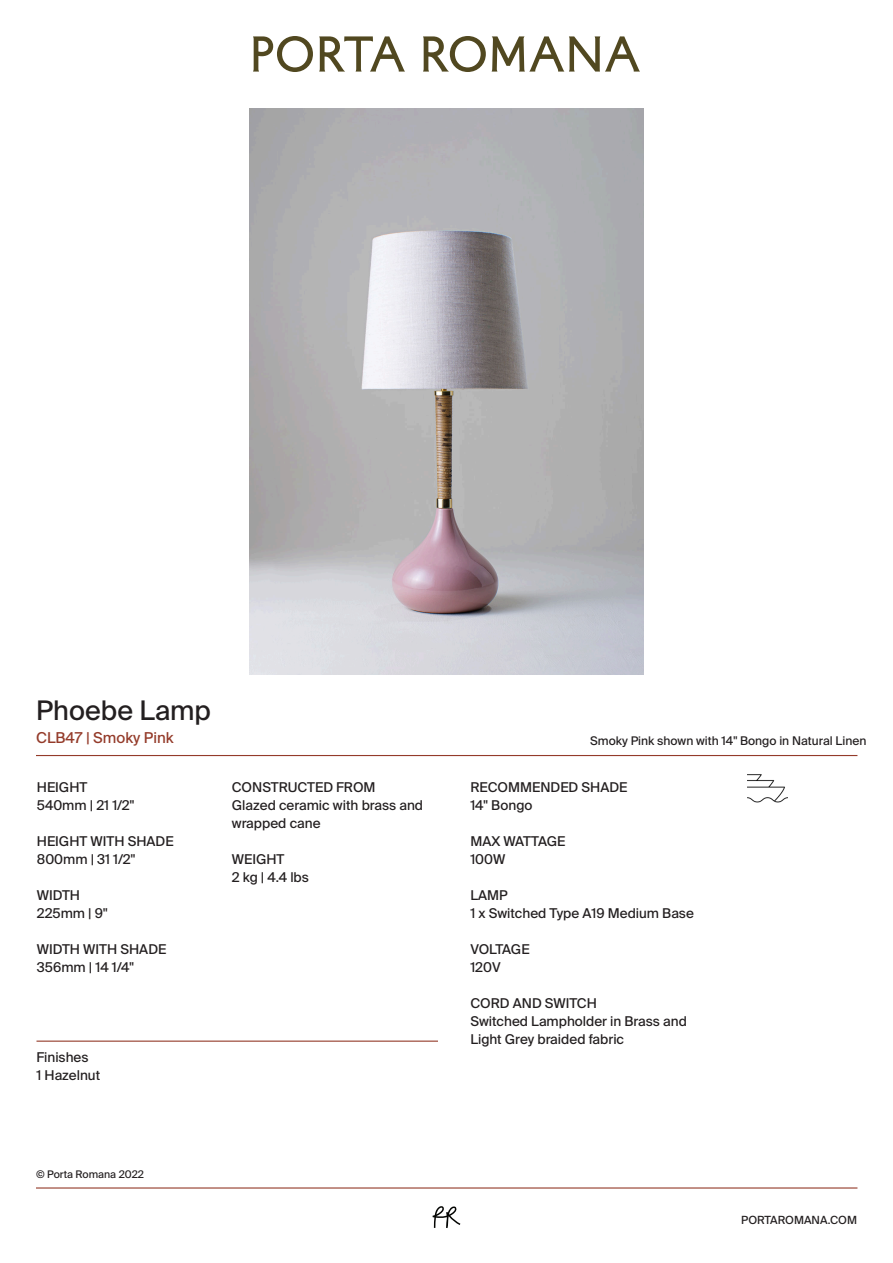
<style>
.page{position:relative;width:893px;height:1263px;background:#fff}
.page>*{position:absolute;margin:0;border:0;box-sizing:border-box;transform-origin:0 0}
.t1{font:27px "Suisse Intl";color:#231f20}
.t2{font:15px "Suisse Intl";color:#943b2a}
.t3{font:13.5px/18px "Suisse Intl";color:#231f20}
.t4{font:12px "Suisse Intl";color:#231f20}
.t5{font:11.25px "Suisse Intl";color:#231f20}
.t6{font:10.5px "Suisse Intl";color:#231f20}
</style>
<div class="page">
<hr style="left:36px;top:755px;width:821px;height:1px;background:#943b2a">
<img style="left:250px;top:108px;width:393px;height:566px">
<svg style="left:253px;top:36px;width:60px;height:36px"></svg>
<svg style="left:319px;top:36px;width:86px;height:36px"></svg>
<svg style="left:423px;top:36px;width:63px;height:36px"></svg>
<svg style="left:492px;top:36px;width:148px;height:36px"></svg>
<hr style="left:36px;top:1040px;width:402px;height:2px;background:#943b2a">
<svg style="left:433px;top:1206px;width:27px;height:22px"></svg>
<hr style="left:36px;top:1187px;width:821px;height:1px;background:#943b2a">
<img style="left:747px;top:774px;width:40px;height:29px">
<h1 class="t1" style="left:36px;top:695px;width:176px">Phoebe Lamp</h1>
<p class="t2" style="left:36px;top:729px;width:139px">CLB47 | Smoky Pink</p>
<p class="t4" style="left:590px;top:733px;width:278px">Smoky Pink shown with 14" Bongo in Natural Linen</p>
<p class="t3" style="left:37px;top:778px;width:99px">HEIGHT<br>540mm | 21 1/2"</p>
<p class="t3" style="left:37px;top:832px;width:138px">HEIGHT WITH SHADE<br>800mm | 31 1/2"</p>
<p class="t3" style="left:37px;top:886px;width:72px">WIDTH<br>225mm | 9"</p>
<p class="t3" style="left:37px;top:940px;width:131px">WIDTH WITH SHADE<br>356mm | 14 1/4"</p>
<p class="t3" style="left:36px;top:1048px;width:65px">Finishes<br>1 Hazelnut</p>
<p class="t6" style="left:36px;top:1168px;width:109px">© Porta Romana 2022</p>
<p class="t3" style="left:232px;top:778px;width:193px">CONSTRUCTED FROM<br>Glazed ceramic with brass and wrapped cane</p>
<p class="t3" style="left:232px;top:850px;width:79px">WEIGHT<br>2 kg | 4.4 lbs</p>
<p class="t3" style="left:470px;top:778px;width:159px">RECOMMENDED SHADE<br>14" Bongo</p>
<p class="t3" style="left:470px;top:832px;width:97px">MAX WATTAGE<br>100W</p>
<p class="t3" style="left:470px;top:886px;width:225px">LAMP<br>1 x Switched Type A19 Medium Base</p>
<p class="t3" style="left:470px;top:940px;width:61px">VOLTAGE<br>120V</p>
<p class="t3" style="left:470px;top:994px;width:218px">CORD AND SWITCH<br>Switched Lampholder in Brass and<br>Light Grey braided fabric</p>
<p class="t5" style="left:741px;top:1213px;width:117px">PORTAROMANA.COM</p>
</div>
